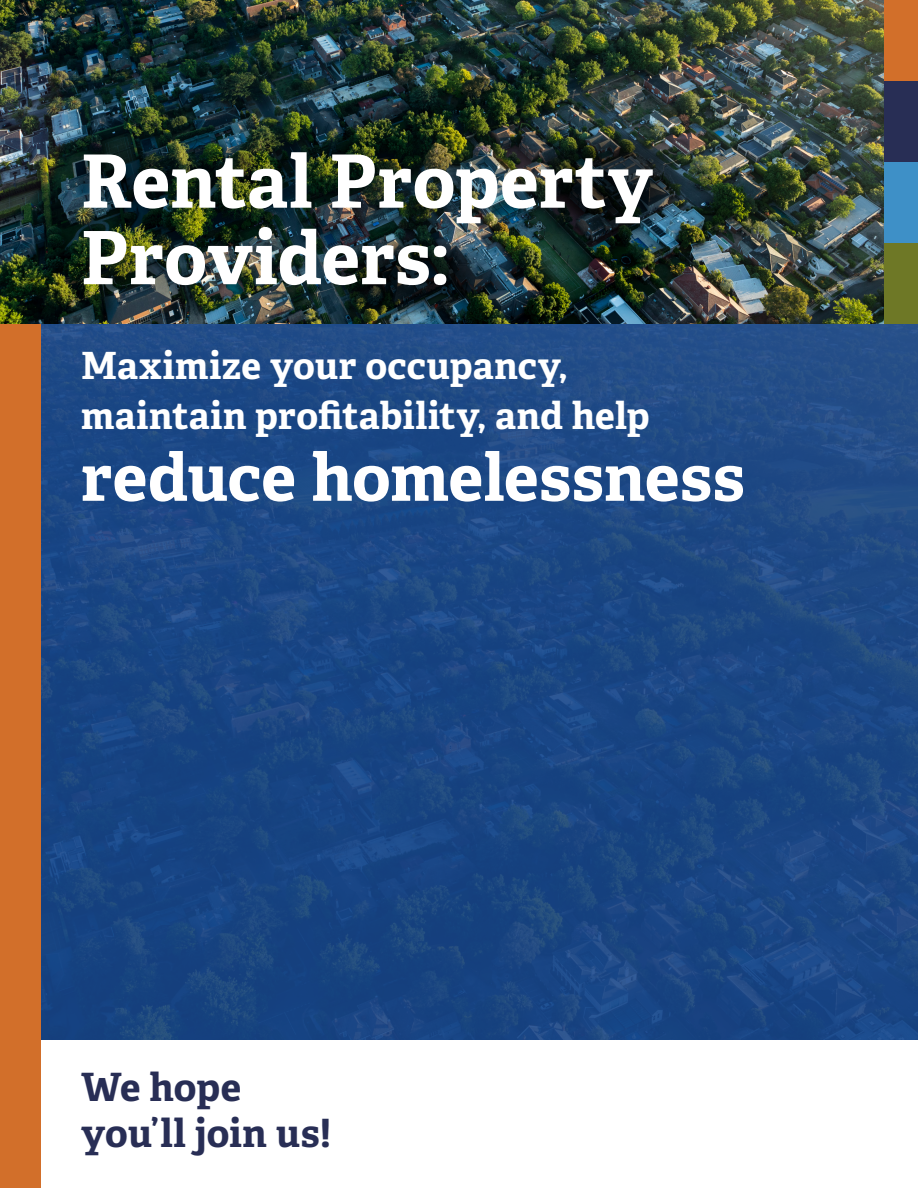
<style>
.page{position:relative;width:918px;height:1188px;background:#fff}
.page>*{position:absolute;margin:0;border:0;box-sizing:border-box;transform-origin:0 0}
.t1{font:700 73.5px/76.5px "Adelle";color:#fff}
.t2{font:700 66px "Adelle";letter-spacing:.005em;color:#fff}
.t3{font:700 39px/46.5px "Adelle";color:#282e55}
.t4{font:700 37.5px/49.5px "Adelle";letter-spacing:.01em;color:#fff}
</style>
<div class="page">
<img style="left:0;top:0;width:884px;height:324px">
<div style="left:40px;top:324px;width:878px;height:716px;background:linear-gradient(to right,#194583,#1e4985)"></div>
<div style="left:0;top:324px;width:40px;height:864px;background:#d26f2a"></div>
<div style="left:884px;top:243px;width:34px;height:81px;background:#6e7826"></div>
<div style="left:884px;top:162px;width:34px;height:81px;background:#3e90c7"></div>
<div style="left:884px;top:81px;width:34px;height:81px;background:#282e55"></div>
<div style="left:884px;top:0;width:34px;height:81px;background:#d26f2a"></div>
<svg style="left:57px;top:140px;width:120px;height:62px;background:#0c1f23"></svg>
<svg style="left:543px;top:132px;width:143px;height:98px;background:#1a2322"></svg>
<svg style="left:333px;top:237px;width:168px;height:78px;background:#142326"></svg>
<h1 class="t1" style="left:81px;top:144px;width:573px">Rental Property<br>Providers:</h1>
<p class="t4" style="left:81px;top:341px;width:570px">Maximize your occupancy, maintain profitability, and help</p>
<h2 class="t2" style="left:81px;top:435px;width:665px">reduce homelessness</h2>
<p class="t3" style="left:81px;top:1064px;width:251px">We hope you’ll join us!</p>
</div>
